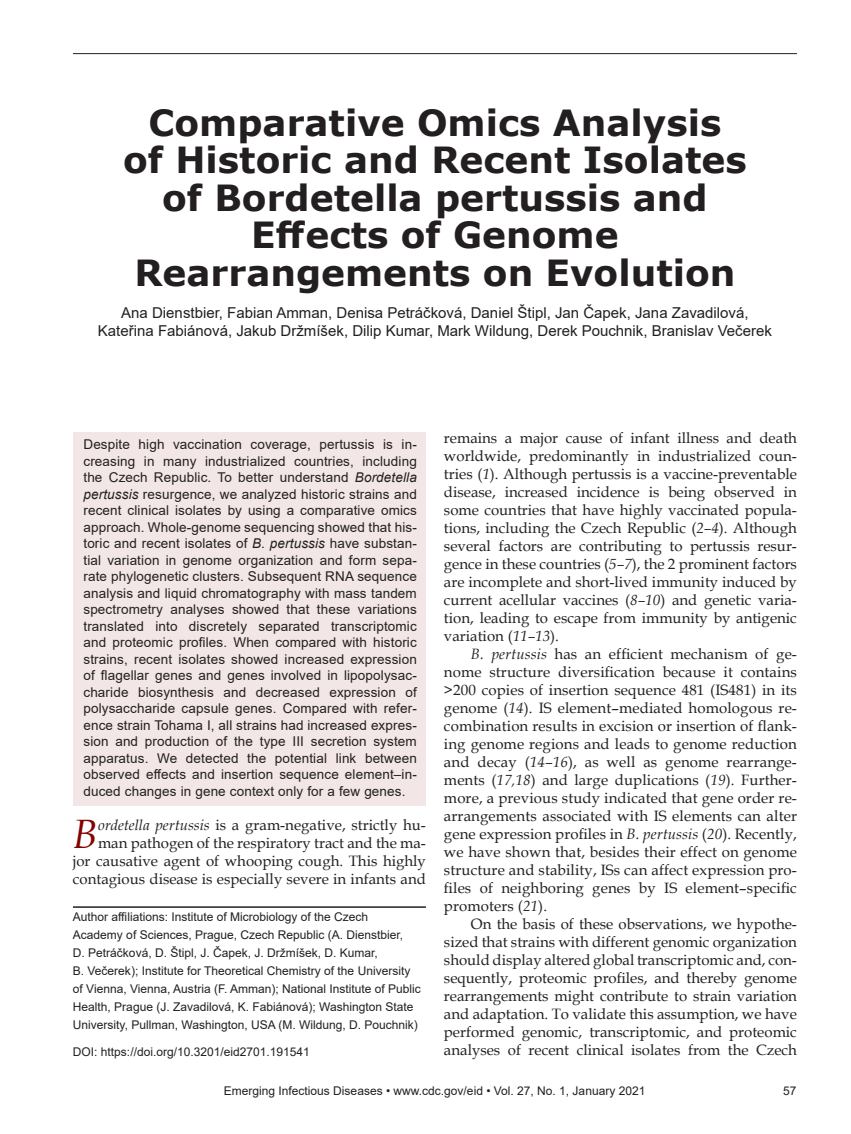
<style>
.page{position:relative;width:851px;height:1134px;background:#fff}
.page>*{position:absolute;margin:0;border:0;box-sizing:border-box;transform-origin:0 0}
.Drop_Cap{font:italic 41.1px "Book Antiqua";color:#820301}
.Article_Title{font:700 36px/37.5px "Verdana";color:#231f20;text-align:center}
.Body_Text{font:15px/18px "Book Antiqua";letter-spacing:.005em;color:#231f20;text-align:justify}
.Drop_Cap-2{font:15px/18px "Book Antiqua";color:#231f20;text-align:right}
.Authors{font:15px/18px "Arial";color:#231f20;text-align:center}
.Abstract{font:13.5px/16.5px "Arial";letter-spacing:.01em;color:#231f20;text-align:justify}
.Affiliations{font:12px/18px "Arial";color:#231f20}
.DOI{font:12px "Arial";color:#231f20}
.s1{font-style:italic}
.s2{color:#222}
</style>
<div class="page">
<hr style="left:73px;top:53px;width:723px;height:1px;background:#231f20">
<div style="left:73px;top:432px;width:353px;height:374px;background:#f2e6e6"></div>
<hr style="left:73px;top:906px;width:353px;height:2px;background:#231f20">
<p class="Article_Title" style="left:123px;top:103px;width:625px">Comparative Omics Analysis<br>of Historic and Recent Isolates of Bordetella pertussis and<br>Effects of Genome<br>Rearrangements on Evolution</p>
<p class="Authors" style="left:98px;top:304px;width:675px">Ana Dienstbier, Fabian Amman, Denisa Petráčková, Daniel Štipl, Jan Čapek, Jana Zavadilová,<br>Kateřina Fabiánová, Jakub Držmíšek, Dilip Kumar, Mark Wildung, Derek Pouchnik, Branislav Večerek</p>
<p class="Abstract" style="left:83px;top:436px;width:335px">Despite high vaccination coverage, pertussis is in&shy;creasing in many industrialized countries, including the Czech Republic. To better understand <span class="s1">Bordetella pertussis</span> resurgence, we analyzed historic strains and recent clinical isolates by using a comparative omics approach. Whole-genome sequencing showed that his&shy;toric and recent isolates of <span class="s1">B. pertussis</span> have substan&shy;tial variation in genome organization and form sepa&shy;rate phylogenetic clusters. Subsequent RNA sequence analysis and l<span class="s2">iquid chromatography with mass tandem spectrometry a</span>nalyses showed that these variations translated into discretely separated transcriptomic and proteomic profiles. When compared with historic strains, recent isolates showed increased expression of flagellar genes and genes involved in lipopolysac&shy;charide biosynthesis and decreased expression of polysaccharide capsule genes. Compared with refer&shy;ence strain Tohama I, all strains had increased expres&shy;sion and production of the type III secretion system apparatus. We detected the potential link between observed effects and insertion sequence element–in&shy;duced changes in gene context only for a few genes.</p>
<p class="Drop_Cap-2" style="left:73px;top:815px;width:354px"><span class="s1">ordetella pertussis</span> is a gram-negative, strictly hu&shy;man pathogen of the respiratory tract and the ma-<br>jor causative agent of whooping cough. This highly contagious disease is especially severe in infants and</p>
<p class="Drop_Cap" style="left:73px;top:805px;width:27px">B</p>
<p class="Affiliations" style="left:73px;top:908px;width:349px">Author affiliations: Institute of Microbiology of the Czech Academy of Sciences, Prague, Czech Republic (A. Dienstbier,<br>D. Petráčková, D. Štipl, J. Čapek, J. Držmíšek, D. Kumar,<br>B. Večerek); Institute for Theoretical Chemistry of the University of Vienna, Vienna, Austria (F. Amman); National Institute of Public Health, Prague (J. Zavadilová, K. Fabiánová); Washington State University, Pullman, Washington, USA (M. Wildung, D. Pouchnik)</p>
<p class="DOI" style="left:73px;top:1044px;width:238px">DOI: https://doi.org/10.3201/eid2701.191541</p>
<p class="Drop_Cap-2" style="left:444px;top:428px;width:354px;text-align:justify">remains a major cause of infant illness and death worldwide, predominantly in industrialized coun&shy;tries (<span class="s1">1</span>). Although pertussis is a vaccine-preventable disease, increased incidence is being observed in some countries that have highly vaccinated popula&shy;tions, including the Czech Republic (<span class="s1">2–4</span>). Although several factors are contributing to pertussis resur&shy;gence in these countries (<span class="s1">5–7</span>), the 2 prominent factors are incomplete and short-lived immunity induced by current acellular vaccines (<span class="s1">8–10</span>) and genetic varia&shy;tion, leading to escape from immunity by antigenic variation (<span class="s1">11–13</span>).</p>
<p class="Body_Text" style="left:444px;top:644px;width:354px;text-indent:27px"><span class="s1">B. pertussis</span> has an efficient mechanism of ge&shy;nome structure diversification because it contains &gt;200 copies of insertion sequence 481 (IS481) in its genome (<span class="s1">14</span>). IS element–mediated homologous re&shy;combination results in excision or insertion of flank&shy;ing genome regions and leads to genome reduction and decay (<span class="s1">14–16</span>), as well as genome rearrange&shy;ments (<span class="s1">17,18</span>) and large duplications (<span class="s1">19</span>). Further&shy;more, a previous study indicated that gene order re&shy;arrangements associated with IS elements can alter gene expression profiles in <span class="s1">B. pertussis</span> (<span class="s1">20</span>). Recently, we have shown that, besides their effect on genome structure and stability, ISs can affect expression pro&shy;files of neighboring genes by IS element–specific promoters (<span class="s1">21</span>).</p>
<p class="Body_Text" style="left:444px;top:914px;width:354px;text-indent:27px">On the basis of these observations, we hypothe&shy;sized that strains with different genomic organization should display altered global transcriptomic and, con&shy;sequently, proteomic profiles, and thereby genome rearrangements might contribute to strain variation and adaptation. To validate this assumption, we have performed genomic, transcriptomic, and proteomic analyses of recent clinical isolates from the Czech</p>
<p class="Affiliations" style="left:224px;top:1082px;width:423px">Emerging Infectious Diseases • www.cdc.gov/eid • Vol. 27, No. 1, January 2021</p>
<p class="Affiliations" style="left:783px;top:1082px;width:15px">57</p>
</div>
